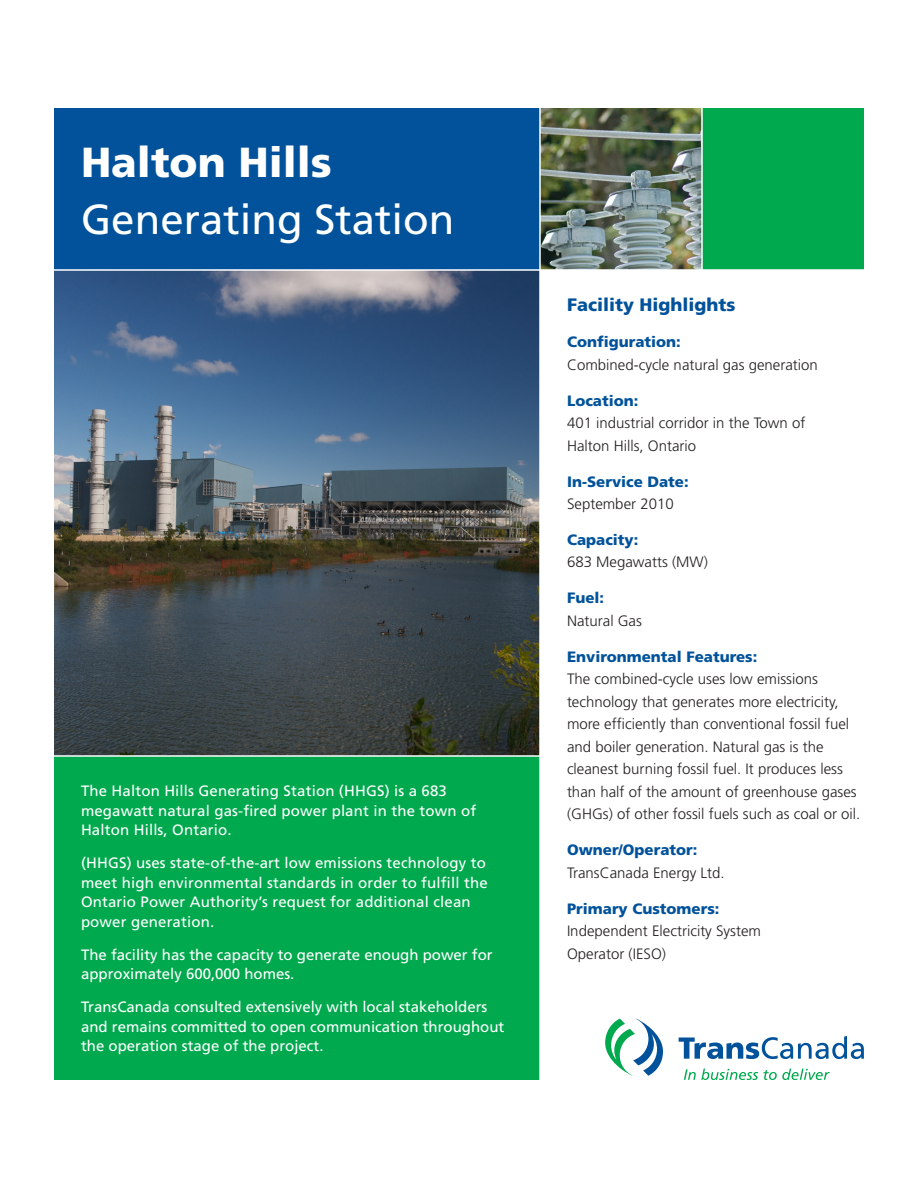
<style>
.page{position:relative;width:918px;height:1188px;background:#fff}
.page>*{position:absolute;margin:0;border:0;box-sizing:border-box;transform-origin:0 0}
.t1{font:42px "Frutiger";color:#fff}
.t2{font:900 42px "Frutiger";color:#fff}
.t3{font:900 18px "Frutiger";color:#01529a}
.t4{font:15px/19.5px "Frutiger";letter-spacing:.01em;color:#fff}
.t5{font:300 15px/22.5px "Frutiger";color:#231f20}
.t6{font:900 15px "Frutiger";color:#01529a}
</style>
<div class="page">
<svg style="left:684px;top:1069px;width:146px;height:11px"></svg>
<svg style="left:679px;top:1036px;width:185px;height:23px"></svg>
<svg style="left:605px;top:1019px;width:58px;height:57px"></svg>
<div style="left:54px;top:108px;width:486px;height:162px;background:#01529a"></div>
<img style="left:54px;top:271px;width:485px;height:484px">
<div style="left:54px;top:756px;width:486px;height:324px;background:#00a94e"></div>
<div style="left:702px;top:108px;width:162px;height:162px;background:#00a94e"></div>
<img style="left:541px;top:108px;width:160px;height:161px">
<hr style="left:539px;top:108px;width:2px;height:972px;background:#fff">
<hr style="left:701px;top:108px;width:2px;height:162px;background:#fff">
<hr style="left:40px;top:269px;width:838px;height:2px;background:#fff">
<hr style="left:54px;top:755px;width:486px;height:2px;background:#fff">
<h1 class="t2" style="left:81px;top:137px;width:252px">Halton Hills</h1>
<h1 class="t1" style="left:81px;top:195px;width:375px">Generating Station</h1>
<p class="t4" style="left:81px;top:781px;width:397px">The Halton Hills Generating Station (HHGS) is a 683 megawatt natural gas-fired power plant in the town of<br>Halton Hills, Ontario.</p>
<p class="t4" style="left:81px;top:853px;width:408px">(HHGS) uses state-of-the-art low emissions technology to meet high environmental standards in order to fulfill the Ontario Power Authority’s request for additional clean power generation.</p>
<p class="t4" style="left:81px;top:945px;width:413px">The facility has the capacity to generate enough power for approximately 600,000 homes.</p>
<p class="t4" style="left:81px;top:997px;width:425px">TransCanada consulted extensively with local stakeholders and remains committed to open communication throughout the operation stage of the project.</p>
<p class="t3" style="left:567px;top:294px;width:170px">Facility Highlights</p>
<p class="t6" style="left:567px;top:333px;width:115px">Configuration:</p>
<p class="t5" style="left:567px;top:353px;width:252px">Combined-cycle natural gas generation</p>
<p class="t6" style="left:567px;top:391px;width:73px">Location:</p>
<p class="t5" style="left:567px;top:412px;width:240px">401 industrial corridor in the Town of<br>Halton Hills, Ontario</p>
<p class="t6" style="left:567px;top:472px;width:123px">In-Service Date:</p>
<p class="t5" style="left:567px;top:493px;width:108px">September 2010</p>
<p class="t6" style="left:567px;top:531px;width:73px">Capacity:</p>
<p class="t5" style="left:567px;top:551px;width:142px">683 Megawatts (MW)</p>
<p class="t6" style="left:567px;top:589px;width:39px">Fuel:</p>
<p class="t5" style="left:567px;top:610px;width:76px">Natural Gas</p>
<p class="t6" style="left:567px;top:648px;width:192px">Environmental Features:</p>
<p class="t5" style="left:567px;top:668px;width:295px">The combined-cycle uses low emissions technology that generates more electricity, more efficiently than conventional fossil fuel and boiler generation. Natural gas is the cleanest burning fossil fuel. It produces less than half of the amount of greenhouse gases (GHGs) of other fossil fuels such as coal or oil.</p>
<p class="t6" style="left:567px;top:841px;width:132px">Owner/Operator:</p>
<p class="t5" style="left:567px;top:861px;width:159px">TransCanada Energy Ltd.</p>
<p class="t6" style="left:567px;top:899px;width:154px">Primary Customers:</p>
<p class="t5" style="left:567px;top:920px;width:196px">Independent Electricity System<br>Operator (IESO)</p>
</div>
